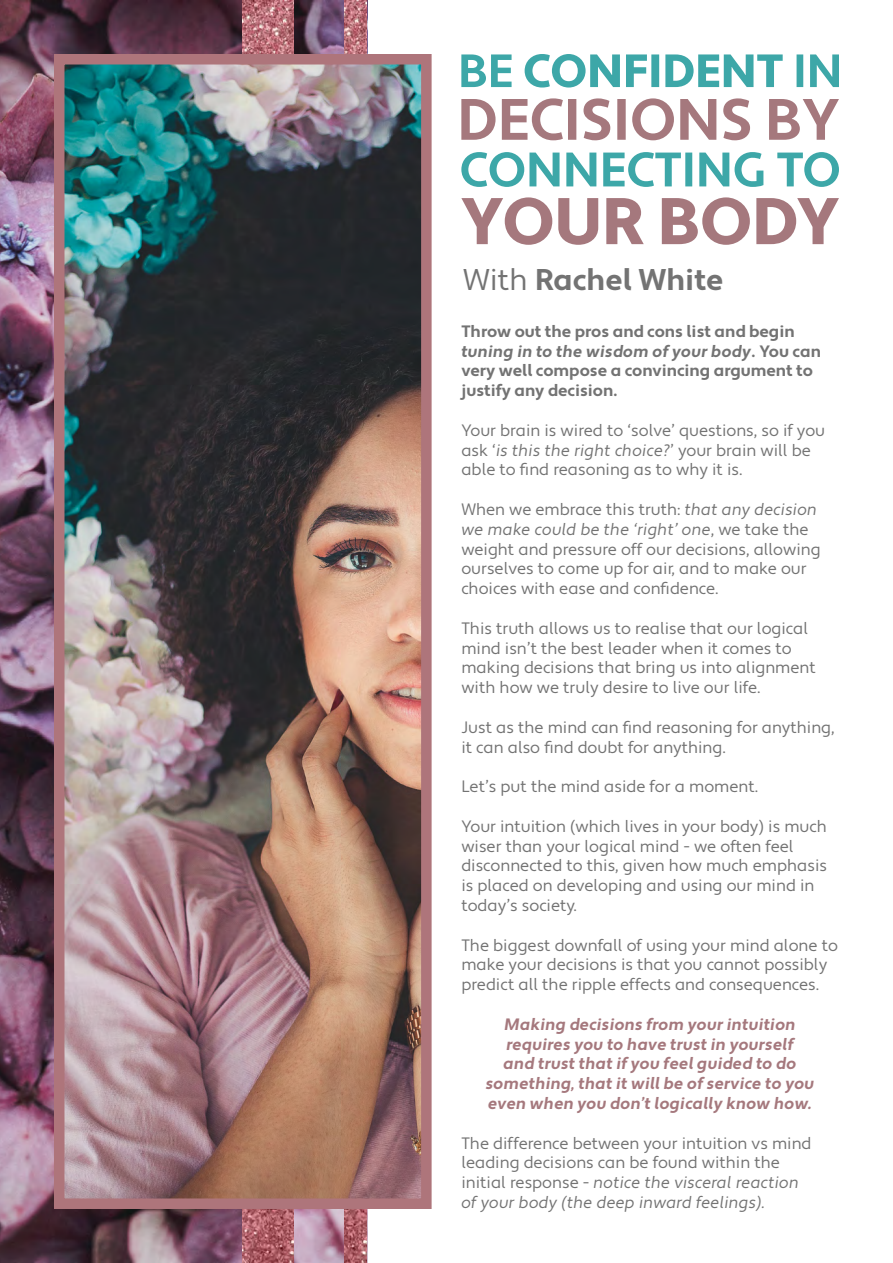
<style>
.page{position:relative;width:893px;height:1263px;background:#fff}
.page>*{position:absolute;margin:0;border:0;box-sizing:border-box;transform-origin:0 0}
.t1{font:700 30px "Apertura";color:#737373}
.t2{font:16.5px/19.8px "Apertura";color:#737373}
.t3{font:16.5px/19.8px "Apertura Bold Obliq";color:#a5787d;text-align:center}
.t4{font:16.5px/19.8px "Apertura Obliq";color:#737373}
.t5{font:700 16.5px/19.8px "Apertura";color:#737373}
.t6{font:16.5px "Apertura Bold Obliq";color:#737373}
.s1{font-weight:400}
.s2{font-family:"Apertura";font-weight:700}
.s3{font-family:"Apertura"}
.s4{font-family:"Apertura Obliq"}
</style>
<div class="page">
<img style="left:0;top:0;width:367px;height:1263px">
<img style="left:345px;top:0;width:21px;height:1263px">
<img style="left:243px;top:0;width:51px;height:1263px">
<svg style="left:461px;top:197px;width:378px;height:48px"></svg>
<svg style="left:461px;top:152px;width:378px;height:35px"></svg>
<svg style="left:461px;top:98px;width:378px;height:42px"></svg>
<svg style="left:461px;top:54px;width:378px;height:34px"></svg>
<img style="left:65px;top:65px;width:356px;height:1133px">
<div style="left:54px;top:54px;width:378px;height:1155px;border:10px solid #ae757b"></div>
<h1 class="t1" style="left:463px;top:261px;width:262px"><span class="s1">With</span> Rachel White</h1>
<p class="t5" style="left:461px;top:322px;width:335px">Throw out the pros and cons list and begin</p>
<p class="t6" style="left:461px;top:341px;width:361px">tuning in to the wisdom of your body<span class="s2">. You can</span></p>
<p class="t5" style="left:461px;top:361px;width:353px">very well compose a convincing argument to justify any decision.</p>
<p class="t2" style="left:461px;top:421px;width:365px">Your brain is wired to ‘solve’ questions, so if you</p>
<p class="t4" style="left:461px;top:440px;width:351px"><span class="s3">ask ‘</span>is this the right choice?<span class="s3">’ your brain will be</span></p>
<p class="t2" style="left:461px;top:460px;width:283px">able to find reasoning as to why it is.</p>
<p class="t2" style="left:461px;top:500px;width:357px">When we embrace this truth: <span class="s4">that any decision</span></p>
<p class="t4" style="left:461px;top:520px;width:349px">we make could be the ‘right’ one<span class="s3">, we take the</span></p>
<p class="t2" style="left:461px;top:539px;width:361px">weight and pressure off our decisions, allowing ourselves to come up for air, and to make our choices with ease and confidence.</p>
<p class="t2" style="left:461px;top:619px;width:356px">This truth allows us to realise that our logical mind isn’t the best leader when it comes to making decisions that bring us into alignment with how we truly desire to live our life.</p>
<p class="t2" style="left:461px;top:718px;width:375px">Just as the mind can find reasoning for anything, it can also find doubt for anything.</p>
<p class="t2" style="left:461px;top:777px;width:298px">Let’s put the mind aside for a moment.</p>
<p class="t2" style="left:461px;top:817px;width:367px">Your intuition (which lives in your body) is much wiser than your logical mind - we often feel disconnected to this, given how much emphasis is placed on developing and using our mind in today’s society.</p>
<p class="t2" style="left:461px;top:935px;width:378px">The biggest downfall of using your mind alone to make your decisions is that you cannot possibly predict all the ripple effects and consequences.</p>
<p class="t3" style="left:486px;top:1015px;width:330px">Making decisions from your intuition requires you to have trust in yourself<br>and trust that if you feel guided to do something, that it will be of service to you even when you don’t logically know how.</p>
<p class="t2" style="left:461px;top:1133px;width:352px">The difference between your intuition vs mind leading decisions can be found within the</p>
<p class="t4" style="left:461px;top:1173px;width:339px"><span class="s3">initial response -</span> notice the visceral reaction of your body (the deep inward feelings).</p>
</div>
